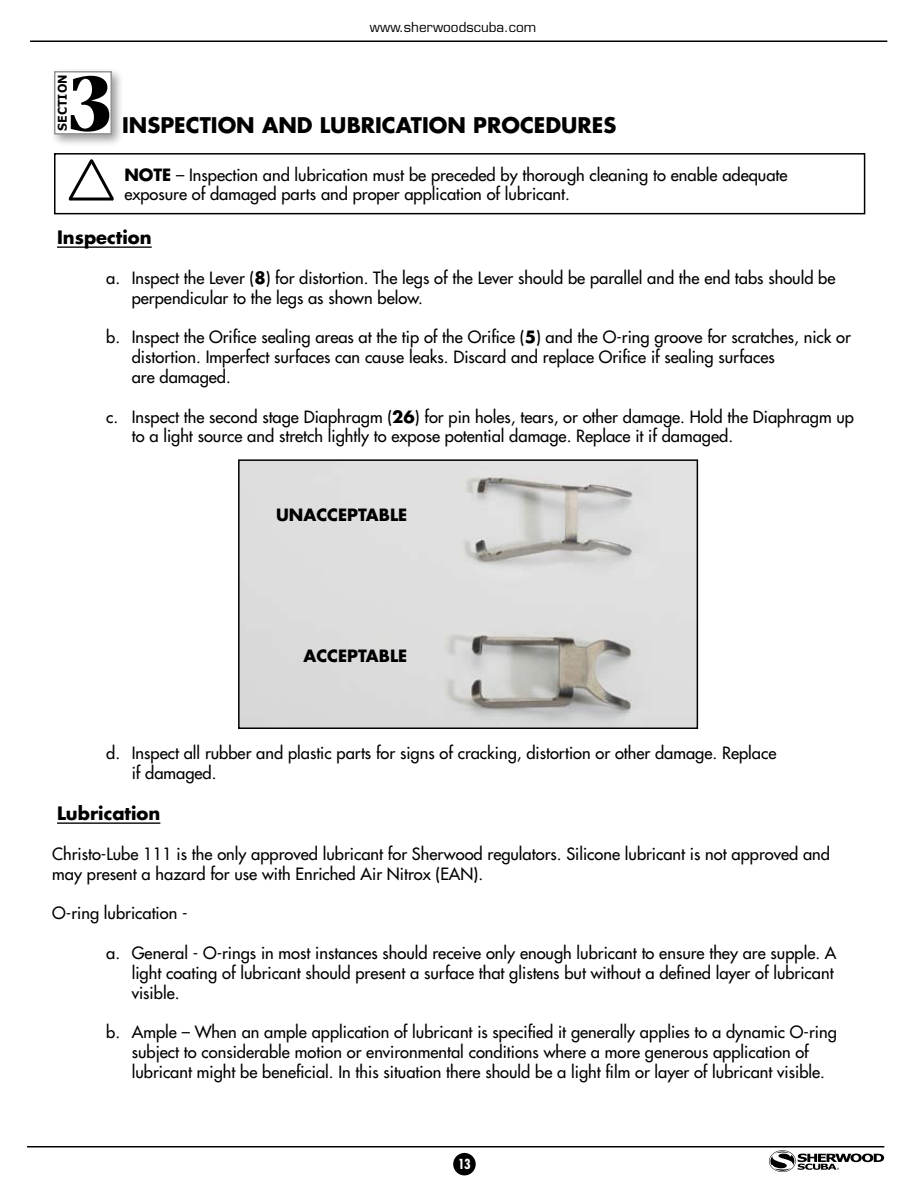
<style>
.page{position:relative;width:918px;height:1188px;background:#fff}
.page>*{position:absolute;margin:0;border:0;box-sizing:border-box;transform-origin:0 0}
.t1{font:900 85.5px "Veljovic";color:#000;scale:.9 1}
.t2{font:700 21px "Futura";color:#000}
.t3{font:700 18px "Futura";color:#000}
.t4{font:16.5px/19.8px "Futura";color:#000}
.t5{font:700 16.5px "Futura";color:#000}
.t6{font:13.5px "Eurostile";color:#000}
.t7{font:700 condensed 13.5px "Futura";color:#fff}
.t8{font:700 12px "Verdana";color:#000;scale:.93 1}
.s1{font-weight:700}
</style>
<div class="page">
<div style="left:453px;top:1153px;width:23px;height:22px;background:#000;border-radius:50%"></div>
<hr style="left:30px;top:40px;width:857px;height:2px;background:#000">
<hr style="left:27px;top:1146px;width:857px;height:2px;background:#000">
<svg style="left:770px;top:1150px;width:114px;height:22px"></svg>
<hr style="left:57px;top:246px;width:95px;height:2px;background:#000">
<hr style="left:57px;top:822px;width:103px;height:2px;background:#000">
<div style="left:49px;top:66px;width:76px;height:82px;background:#000;opacity:.4"></div>
<div style="left:55px;top:72px;width:56px;height:62px;background:#fff"></div>
<div style="left:54px;top:71px;width:58px;height:64px;border:2px solid #939598"></div>
<img style="left:241px;top:462px;width:454px;height:264px">
<div style="left:238px;top:459px;width:460px;height:270px;border:2px solid #000"></div>
<div style="left:54px;top:153px;width:811px;height:61px;border:2px solid #000"></div>
<svg style="left:68px;top:159px;width:46px;height:42px"></svg>
<p class="t6" style="left:370px;top:19px;width:168px">www.sherwoodscuba.com</p>
<p class="t8" style="left:55px;top:131px;width:62px;rotate:-90deg">SECTION</p>
<h1 class="t1" style="left:67px;top:56px;width:54px">3</h1>
<p class="t2" style="left:122px;top:111px;width:496px">INSPECTION AND LUBRICATION PROCEDURES</p>
<p class="t4" style="left:124px;top:164px;width:665px"><span class="s1">NOTE</span> – Inspection and lubrication must be preceded by thorough cleaning to enable adequate exposure of damaged parts and proper application of lubricant.</p>
<p class="t3" style="left:57px;top:225px;width:96px">Inspection</p>
<p class="t4" style="left:132px;top:268px;width:705px;text-indent:-25px">a. Inspect the Lever (<span class="s1">8</span>) for distortion. The legs of the Lever should be parallel and the end tabs should be perpendicular to the legs as shown below.</p>
<p class="t4" style="left:132px;top:327px;width:721px;text-indent:-25px">b. Inspect the Orifice sealing areas at the tip of the Orifice (<span class="s1">5</span>) and the O-ring groove for scratches, nick or distortion. Imperfect surfaces can cause leaks. Discard and replace Orifice if sealing surfaces<br>are damaged.</p>
<p class="t4" style="left:132px;top:407px;width:724px;text-indent:-25px">c. Inspect the second stage Diaphragm (<span class="s1">26</span>) for pin holes, tears, or other damage. Hold the Diaphragm up to a light source and stretch lightly to expose potential damage. Replace it if damaged.</p>
<p class="t5" style="left:276px;top:503px;width:133px">UNACCEPTABLE</p>
<p class="t5" style="left:304px;top:645px;width:105px">ACCEPTABLE</p>
<p class="t4" style="left:132px;top:743px;width:646px;text-indent:-25px">d. Inspect all rubber and plastic parts for signs of cracking, distortion or other damage. Replace if damaged.</p>
<p class="t3" style="left:57px;top:801px;width:105px">Lubrication</p>
<p class="t4" style="left:52px;top:844px;width:779px">Christo-Lube 111 is the only approved lubricant for Sherwood regulators. Silicone lubricant is not approved and may present a hazard for use with Enriched Air Nitrox (EAN).</p>
<p class="t4" style="left:52px;top:903px;width:137px">O-ring lubrication -</p>
<p class="t4" style="left:132px;top:943px;width:706px;text-indent:-25px">a. General - O-rings in most instances should receive only enough lubricant to ensure they are supple. A light coating of lubricant should present a surface that glistens but without a defined layer of lubricant visible.</p>
<p class="t4" style="left:132px;top:1022px;width:707px;text-indent:-25px">b. Ample – When an ample application of lubricant is specified it generally applies to a dynamic O-ring subject to considerable motion or environmental conditions where a more generous application of lubricant might be beneficial. In this situation there should be a light film or layer of lubricant visible.</p>
<p class="t7" style="left:458px;top:1155px;width:13px">13</p>
</div>
